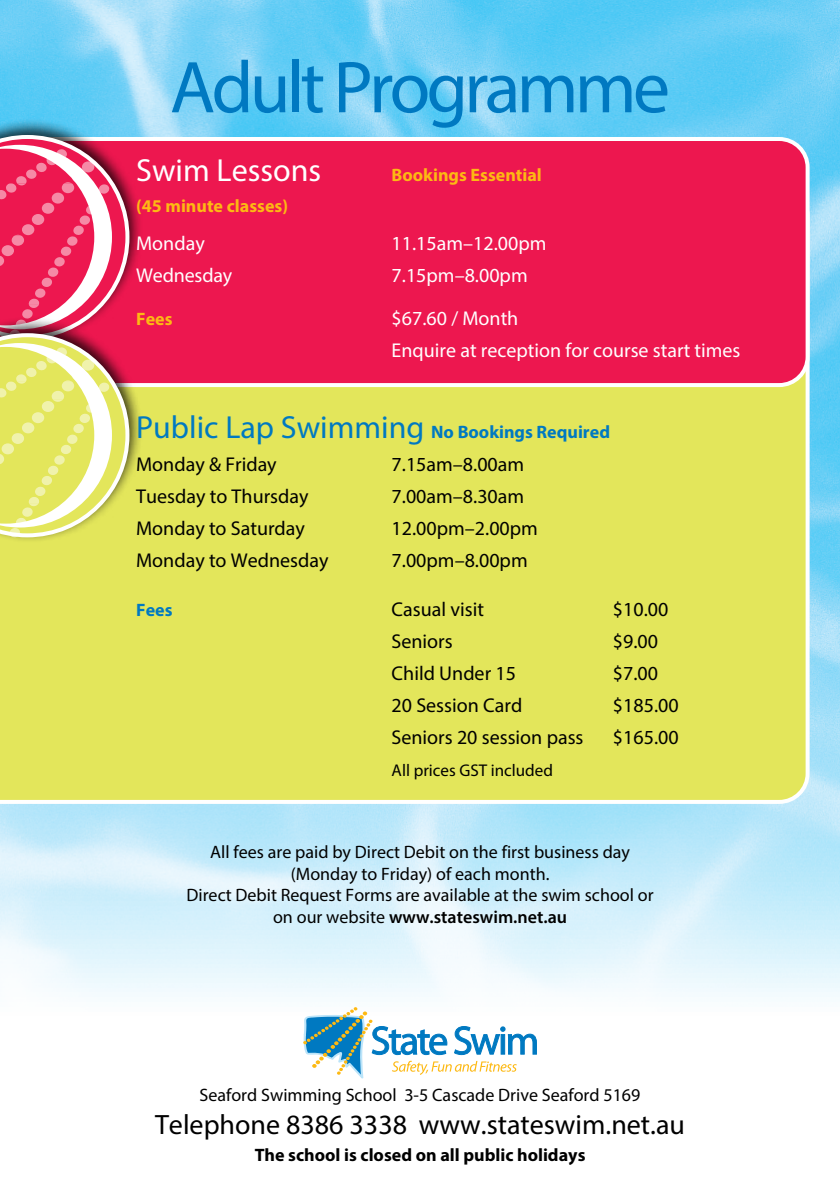
<style>
.page{position:relative;width:840px;height:1191px;background:#fff}
.page>*{position:absolute;margin:0;border:0;box-sizing:border-box;transform-origin:0 0}
.t1{font:74px "Myriad Pro";letter-spacing:-.05em;color:#0079c1}
.t2{font:32px "Myriad Pro";color:#fff}
.t3{font:28px "Myriad Pro";color:#000}
.t4{font:20px "Myriad Pro";color:#000}
.t5{font:20px/32px "Myriad Pro";color:#fff}
.t6{font:18px/21.6px "Myriad Pro";color:#000;text-align:center}
.t7{font:700 18px "Myriad Pro";color:#0079c1}
.t8{font:700 18px "Myriad Pro";color:#fdb913}
.t9{font:700 18px "Myriad Pro";color:#000}
.t10{font:17px "Myriad Pro";color:#000}
.s1{font-weight:400;font-size:32px}
.s2{font-weight:600}
</style>
<div class="page">
<img style="left:0;top:0;width:839px;height:1079px">
<div style="left:0;top:387px;width:809px;height:417px;background:#e3e65b"></div>
<div style="left:143px;top:137px;width:666px;height:250px;background:#ed174f"></div>
<div style="left:0;top:118px;width:143px;height:227px;background:#000;opacity:.75"></div>
<div style="left:0;top:316px;width:143px;height:227px;background:#000;opacity:.75"></div>
<svg style="left:0;top:135px;width:129px;height:403px"></svg>
<svg style="left:303px;top:1007px;width:233px;height:71px"></svg>
<h1 class="t1" style="left:170px;top:42px;width:501px">Adult Programme</h1>
<h2 class="t2" style="left:136px;top:151px;width:186px">Swim Lessons</h2>
<p class="t8" style="left:391px;top:164px;width:152px">Bookings Essential</p>
<p class="t8" style="left:136px;top:194px;width:153px">(45 minute classes)</p>
<p class="t5" style="left:136px;top:226px;width:70px">Monday</p>
<p class="t5" style="left:391px;top:226px;width:156px">11.15am–12.00pm</p>
<p class="t5" style="left:136px;top:258px;width:98px">Wednesday</p>
<p class="t5" style="left:391px;top:258px;width:137px">7.15pm–8.00pm</p>
<p class="t8" style="left:136px;top:307px;width:38px">Fees</p>
<p class="t5" style="left:391px;top:302px;width:350px">$67.60 / Month<br>Enquire at reception for course start times</p>
<p class="t7" style="left:136px;top:420px;width:475px"><span class="s1">Public Lap Swimming</span> No Bookings Required</p>
<p class="t4" style="left:136px;top:452px;width:142px">Monday &amp; Friday</p>
<p class="t4" style="left:391px;top:452px;width:134px">7.15am–8.00am</p>
<p class="t4" style="left:136px;top:484px;width:174px">Tuesday to Thursday</p>
<p class="t4" style="left:391px;top:484px;width:134px">7.00am–8.30am</p>
<p class="t4" style="left:136px;top:516px;width:170px">Monday to Saturday</p>
<p class="t4" style="left:391px;top:516px;width:148px">12.00pm–2.00pm</p>
<p class="t4" style="left:136px;top:548px;width:194px">Monday to Wednesday</p>
<p class="t4" style="left:391px;top:548px;width:137px">7.00pm–8.00pm</p>
<p class="t7" style="left:136px;top:598px;width:38px">Fees</p>
<p class="t4" style="left:391px;top:597px;width:94px">Casual visit</p>
<p class="t4" style="left:612px;top:597px;width:57px">$10.00</p>
<p class="t4" style="left:391px;top:629px;width:63px">Seniors</p>
<p class="t4" style="left:612px;top:629px;width:47px">$9.00</p>
<p class="t4" style="left:391px;top:661px;width:126px">Child Under 15</p>
<p class="t4" style="left:612px;top:661px;width:47px">$7.00</p>
<p class="t4" style="left:391px;top:693px;width:132px">20 Session Card</p>
<p class="t4" style="left:612px;top:693px;width:67px">$185.00</p>
<p class="t4" style="left:391px;top:725px;width:193px">Seniors 20 session pass</p>
<p class="t4" style="left:612px;top:725px;width:67px">$165.00</p>
<p class="t10" style="left:391px;top:759px;width:163px">All prices GST included</p>
<p class="t6" style="left:186px;top:841px;width:468px">All fees are paid by Direct Debit on the first business day (Monday to Friday) of each month.<br>Direct Debit Request Forms are available at the swim school or on our website <span class="s2">www.stateswim.net.au</span></p>
<p class="t6" style="left:199px;top:1083px;width:442px">Seaford Swimming School 3-5 Cascade Drive Seaford 5169</p>
<h3 class="t3" style="left:155px;top:1107px;width:531px">Telephone 8386 3338 www.stateswim.net.au</h3>
<p class="t9" style="left:254px;top:1142px;width:332px">The school is closed on all public holidays</p>
</div>
